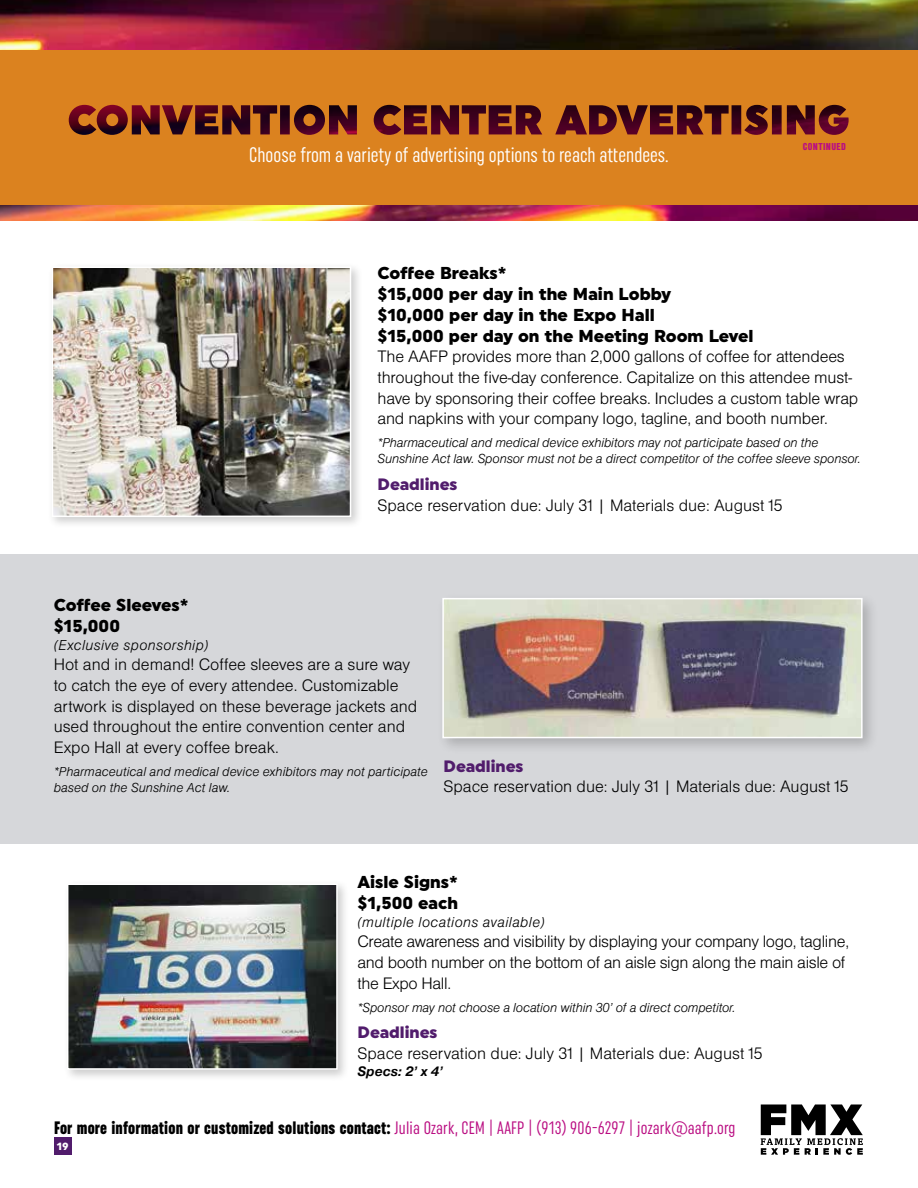
<style>
.page{position:relative;width:918px;height:1188px;background:#fff}
.page>*{position:absolute;margin:0;border:0;box-sizing:border-box;transform-origin:0 0}
.t1{font:extra-condensed 21px "Uniform";color:#fff}
.t2{font:extra-condensed 18px "Uniform";letter-spacing:.01em;color:#ba0e82}
.t3{font:17.25px/20.7px "Nimbus San D Ligh";letter-spacing:-.01em;color:#000}
.t4{font:900 17.25px/20.7px "Uniform";color:#000}
.t5{font:900 16.5px "Uniform";color:#511c6c}
.t6{font:15px "Nimbus San D Ligh Ital";letter-spacing:.025em;color:#000}
.t7{font:italic 700 14.25px "Nimbus San D";color:#000}
.t8{font:13.5px/16.2px "Nimbus San D Ligh Ital";letter-spacing:-.01em;color:#000}
.t9{font:10.5px "Nimbus San D Blac Cond";letter-spacing:.035em;color:#ba0e82}
.t10{font:900 10.5px "Uniform";color:#fff}
.s1{font-weight:900;color:#000}
</style>
<div class="page">
<div style="left:54px;top:1137px;width:17px;height:18px;background:#511c6c"></div>
<svg style="left:761px;top:1104px;width:102px;height:51px"></svg>
<div style="left:63px;top:879px;width:287px;height:203px;background:#000;opacity:.2"></div>
<img style="left:70px;top:887px;width:265px;height:180px">
<div style="left:67px;top:884px;width:271px;height:186px;border:2px solid #fff"></div>
<div style="left:0;top:554px;width:918px;height:289px;background:#d6d7da"></div>
<div style="left:47px;top:262px;width:316px;height:267px;background:#000;opacity:.2"></div>
<img style="left:55px;top:270px;width:293px;height:244px">
<div style="left:52px;top:267px;width:299px;height:250px;border:2px solid #fff"></div>
<div style="left:437px;top:592px;width:442px;height:163px;background:#000;opacity:.2"></div>
<img style="left:445px;top:601px;width:415px;height:134px">
<div style="left:442px;top:598px;width:421px;height:140px;border:2px solid #fff"></div>
<img style="left:0;top:0;width:918px;height:220px">
<svg style="left:0;top:51px;width:918px;height:153px;fill:#db821f"></svg>
<p class="t1" style="left:249px;top:142px;width:421px">Choose from a variety of advertising options to reach attendees.</p>
<p class="t9" style="left:803px;top:141px;width:45px">CONTINUED</p>
<p class="t4" style="left:378px;top:263px;width:377px">Coffee Breaks*<br>$15,000 per day in the Main Lobby<br>$10,000 per day in the Expo Hall<br>$15,000 per day on the Meeting Room Level</p>
<p class="t3" style="left:378px;top:346px;width:482px">The AAFP provides more than 2,000 gallons of coffee for attendees throughout the five-day conference. Capitalize on this attendee must&shy;have by sponsoring their coffee breaks. Includes a custom table wrap and napkins with your company logo, tagline, and booth number.</p>
<p class="t8" style="left:378px;top:435px;width:485px">*Pharmaceutical and medical device exhibitors may not participate based on the<br>Sunshine Act law. Sponsor must not be a direct competitor of the coffee sleeve sponsor.</p>
<p class="t5" style="left:378px;top:474px;width:82px">Deadlines</p>
<p class="t3" style="left:378px;top:494px;width:407px">Space reservation due: July 31 | Materials due: August 15</p>
<p class="t4" style="left:54px;top:594px;width:136px">Coffee Sleeves* $15,000</p>
<p class="t6" style="left:54px;top:636px;width:156px">(Exclusive sponsorship)</p>
<p class="t3" style="left:54px;top:654px;width:365px">Hot and in demand! Coffee sleeves are a sure way to catch the eye of every attendee. Customizable artwork is displayed on these beverage jackets and used throughout the entire convention center and Expo Hall at every coffee break.</p>
<p class="t8" style="left:54px;top:763px;width:376px">*Pharmaceutical and medical device exhibitors may not participate based on the Sunshine Act law.</p>
<p class="t5" style="left:444px;top:756px;width:82px">Deadlines</p>
<p class="t3" style="left:444px;top:776px;width:407px">Space reservation due: July 31 | Materials due: August 15</p>
<p class="t4" style="left:357px;top:871px;width:102px">Aisle Signs* $1,500 each</p>
<p class="t6" style="left:357px;top:913px;width:189px">(multiple locations available)</p>
<p class="t3" style="left:357px;top:931px;width:493px">Create awareness and visibility by displaying your company logo, tagline, and booth number on the bottom of an aisle sign along the main aisle of the Expo Hall.</p>
<p class="t8" style="left:357px;top:999px;width:380px">*Sponsor may not choose a location within 30’ of a direct competitor.</p>
<p class="t5" style="left:357px;top:1022px;width:82px">Deadlines</p>
<p class="t3" style="left:357px;top:1043px;width:407px">Space reservation due: July 31 | Materials due: August 15</p>
<p class="t7" style="left:357px;top:1063px;width:87px">Specs: 2’ x 4’</p>
<p class="t2" style="left:54px;top:1117px;width:683px"><span class="s1">For more information or customized solutions contact:</span> Julia Ozark, CEM | AAFP | (913) 906-6297 | jozark@aafp.org</p>
<p class="t10" style="left:57px;top:1140px;width:13px">19</p>
</div>
